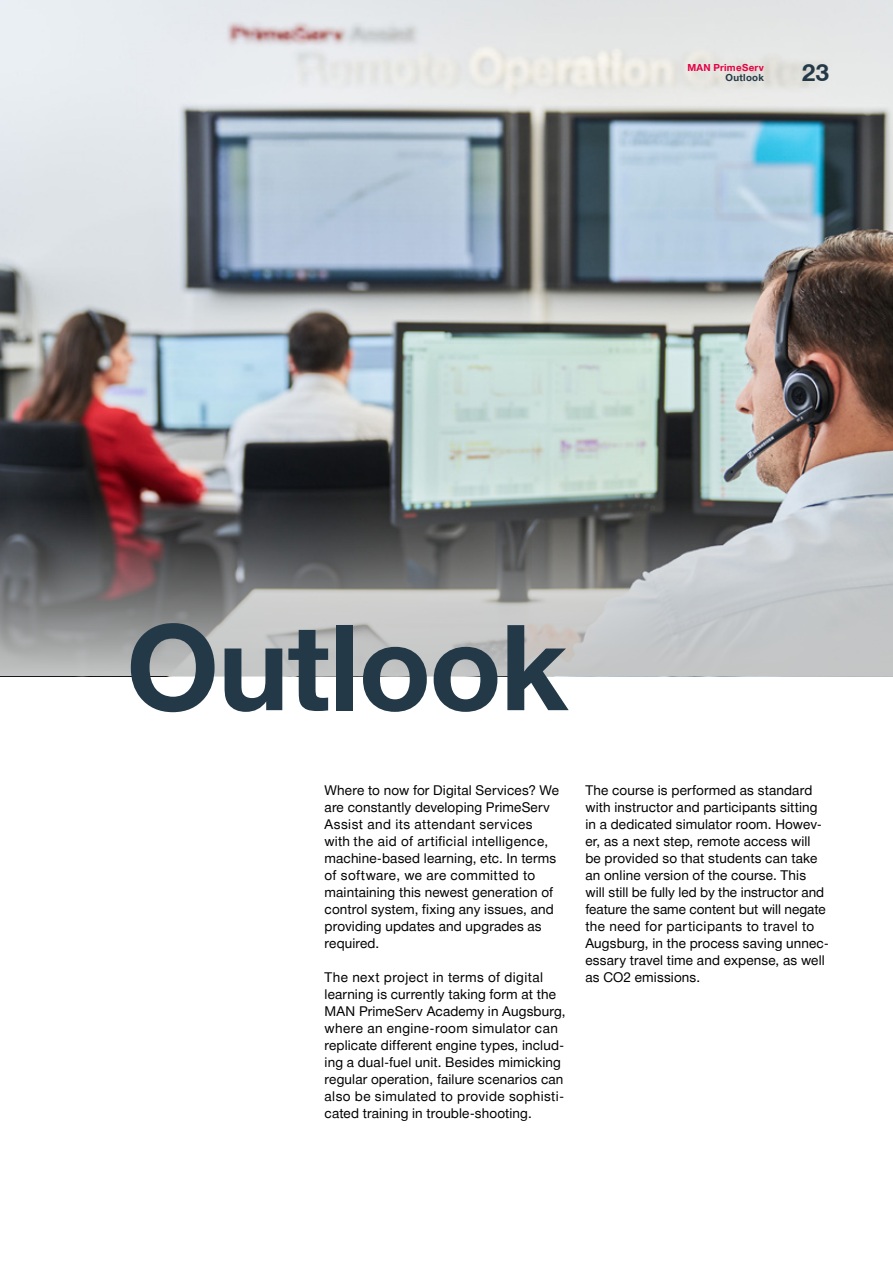
<style>
.page{position:relative;width:893px;height:1263px;background:#fff}
.page>*{position:absolute;margin:0;border:0;box-sizing:border-box;transform-origin:0 0}
.t1{font:700 119.1px "Man Global";letter-spacing:-.015em;color:#243948}
.t2{font:700 24px "Man Global";color:#243948}
.t3{font:13.5px/17px "Man Global";letter-spacing:.01em;color:#000}
.t4{font:700 9.75px "Man Global";letter-spacing:.03em;color:#e40045}
.t5{font:700 9.75px "Man Global";letter-spacing:.03em;color:#243948}
</style>
<div class="page">
<img style="left:0;top:0;width:893px;height:498px">
<svg style="left:0;top:498px;width:893px;height:178px;background:#929293"></svg>
<p class="t4" style="left:687px;top:62px;width:78px">MAN PrimeServ</p>
<p class="t5" style="left:725px;top:72px;width:40px">Outlook</p>
<h2 class="t2" style="left:802px;top:59px;width:29px">23</h2>
<h1 class="t1" style="left:126px;top:599px;width:443px">Outlook</h1>
<p class="t3" style="left:325px;top:782px;width:236px">Where to now for Digital Services? We are constantly developing PrimeServ Assist and its attendant services with the aid of artificial intelligence, machine-based learning, etc. In terms of software, we are committed to maintaining this newest generation of control system, fixing any issues, and providing updates and upgrades as required.</p>
<p class="t3" style="left:325px;top:969px;width:242px">The next project in terms of digital learning is currently taking form at the MAN PrimeServ Academy in Augsburg, where an engine-room simulator can replicate different engine types, includ&shy;ing a dual-fuel unit. Besides mimicking regular operation, failure scenarios can also be simulated to provide sophisti&shy;cated training in trouble-shooting.</p>
<p class="t3" style="left:585px;top:782px;width:245px">The course is performed as standard with instructor and participants sitting in a dedicated simulator room. Howev&shy;er, as a next step, remote access will be provided so that students can take an online version of the course. This<br>will still be fully led by the instructor and feature the same content but will negate the need for participants to travel to Augsburg, in the process saving unnec&shy;essary travel time and expense, as well as CO2 emissions.</p>
</div>
